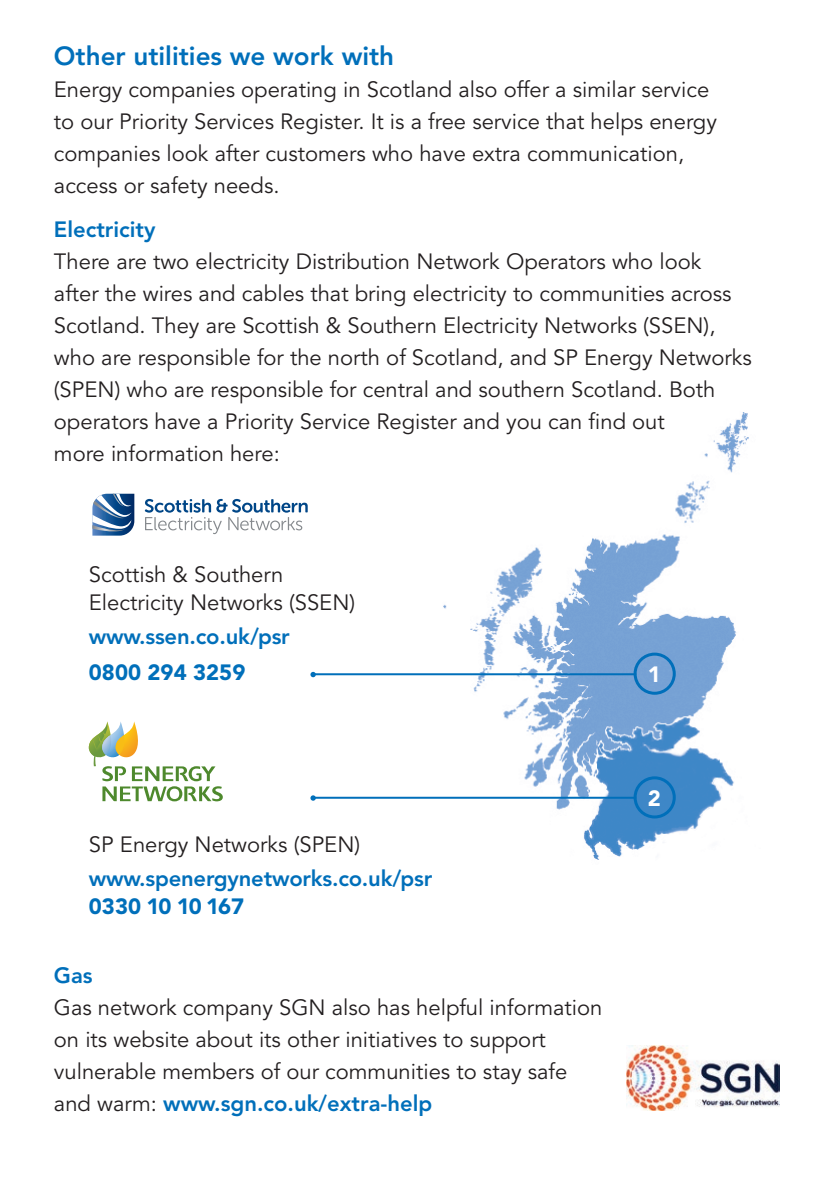
<style>
.page{position:relative;width:840px;height:1191px;background:#fff}
.page>*{position:absolute;margin:0;border:0;box-sizing:border-box;transform-origin:0 0}
.t1{font:800 26px "Avenir";color:#006fba}
.t2{font:22px/32px "Avenir";color:#231f20}
.t3{font:800 22px "Avenir";letter-spacing:-.01em;color:#006fba}
.t4{font:900 22px "Avenir";color:#006fba}
.t5{font:900 22px "Avenir";color:#fff}
.s1{font-weight:800;color:#006fba}
</style>
<div class="page">
<svg style="left:89px;top:721px;width:134px;height:80px"></svg>
<svg style="left:92px;top:494px;width:42px;height:41px"></svg>
<svg style="left:144px;top:499px;width:163px;height:35px"></svg>
<img style="left:626px;top:1045px;width:152px;height:65px">
<img style="left:419px;top:412px;width:330px;height:448px">
<div style="left:633px;top:652px;width:42px;height:42px;border:3px solid #006fba;border-radius:50%"></div>
<div style="left:633px;top:776px;width:42px;height:42px;border:3px solid #006fba;border-radius:50%"></div>
<hr style="left:312px;top:673px;width:324px;height:2px;background:#006fba">
<svg style="left:310px;top:672px;width:5px;height:5px"></svg>
<hr style="left:312px;top:796px;width:324px;height:2px;background:#006fba">
<svg style="left:310px;top:795px;width:5px;height:5px"></svg>
<p class="t1" style="left:54px;top:41px;width:341px">Other utilities we work with</p>
<p class="t2" style="left:54px;top:74px;width:664px">Energy companies operating in Scotland also offer a similar service to our Priority Services Register. It is a free service that helps energy companies look after customers who have extra communication, access or safety needs.</p>
<p class="t3" style="left:54px;top:216px;width:103px">Electricity</p>
<p class="t2" style="left:54px;top:246px;width:699px">There are two electricity Distribution Network Operators who look<br>after the wires and cables that bring electricity to communities across Scotland. They are Scottish &amp; Southern Electricity Networks (SSEN), who are responsible for the north of Scotland, and SP Energy Networks (SPEN) who are responsible for central and southern Scotland. Both operators have a Priority Service Register and you can find out<br>more information here:</p>
<p class="t2" style="left:89px;top:561px;width:268px;line-height:28px">Scottish &amp; Southern<br>Electricity Networks (SSEN)</p>
<p class="t3" style="left:89px;top:623px;width:202px">www.ssen.co.uk/psr</p>
<p class="t4" style="left:89px;top:659px;width:158px">0800 294 3259</p>
<p class="t5" style="left:647px;top:661px;width:15px">1</p>
<p class="t2" style="left:89px;top:829px;width:272px">SP Energy Networks (SPEN)</p>
<p class="t3" style="left:89px;top:865px;width:345px">www.spenergynetworks.co.uk/psr</p>
<p class="t4" style="left:89px;top:892px;width:157px">0330 10 10 167</p>
<p class="t3" style="left:54px;top:962px;width:40px">Gas</p>
<p class="t2" style="left:54px;top:992px;width:550px">Gas network company SGN also has helpful information on its website about its other initiatives to support vulnerable members of our communities to stay safe and warm: <span class="s1">www.sgn.co.uk/extra-help</span></p>
<p class="t5" style="left:647px;top:785px;width:15px">2</p>
</div>
